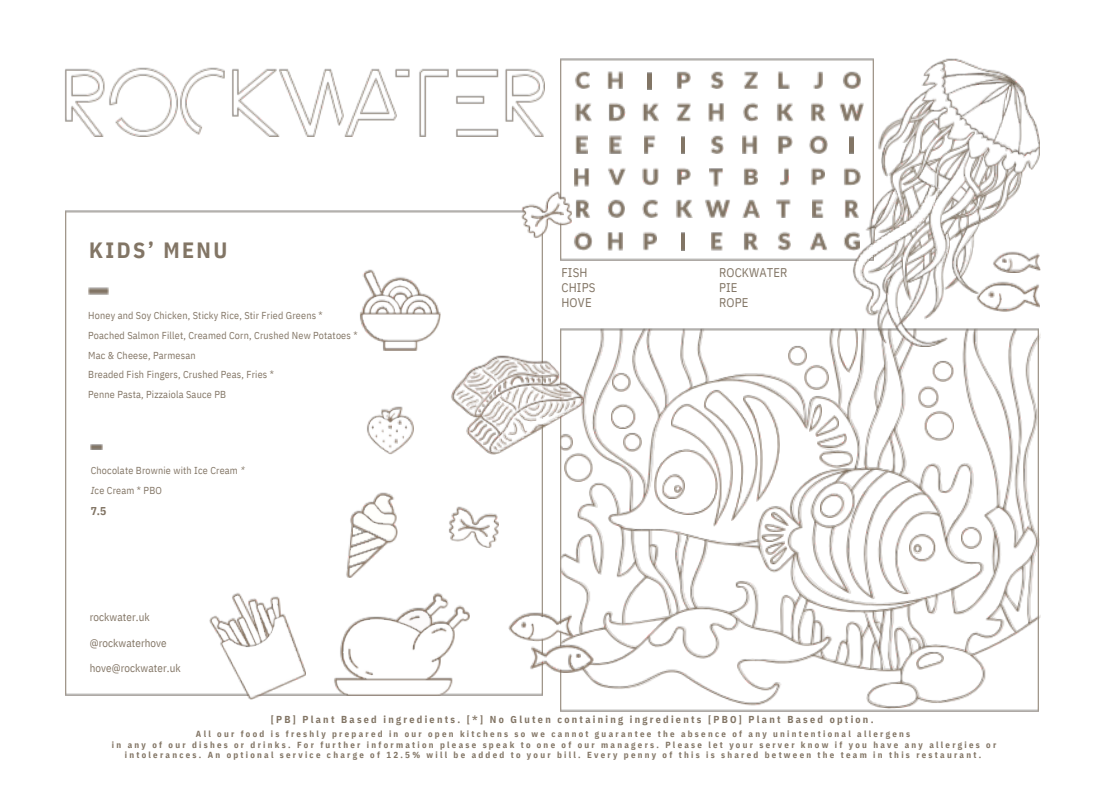
<style>
.page{position:relative;width:1105px;height:796px;background:#fff}
.page>*{position:absolute;margin:0;border:0;box-sizing:border-box;transform-origin:0 0}
.t1{font:700 22.12px "IBM Plex Sans Cond";letter-spacing:.11em;color:#827565}
.t2{font:12.62px/15px "IBM Plex Sans Cond";letter-spacing:.01em;color:#827565}
.t3{font:700 11.38px "IBM Plex Sans Cond";color:#827565}
.t4{font:11.12px "IBM Plex Sans Cond";letter-spacing:.01em;color:#827565}
.t5{font:10.12px/19.8px "IBM Plex Sans Cond";letter-spacing:.02em;color:#827565}
.t6{font:700 10.12px "IBM Plex Sans Cond";letter-spacing:.225em;color:#827565}
.t7{font:700 8.88px "IBM Plex Sans Cond";letter-spacing:.255em;color:#827565}
.s1{font-style:italic}
</style>
<div class="page">
<img style="left:65px;top:67px;width:479px;height:70px">
<img style="left:65px;top:210px;width:478px;height:486px">
<img style="left:560px;top:329px;width:478px;height:382px">
<img style="left:451px;top:355px;width:132px;height:100px">
<img style="left:452px;top:356px;width:105px;height:60px">
<img style="left:480px;top:383px;width:102px;height:69px">
<img style="left:490px;top:396px;width:92px;height:57px">
<img style="left:448px;top:507px;width:51px;height:41px">
<img style="left:449px;top:508px;width:48px;height:39px">
<img style="left:457px;top:518px;width:33px;height:19px">
<img style="left:360px;top:269px;width:80px;height:81px">
<img style="left:365px;top:271px;width:17px;height:24px">
<img style="left:363px;top:295px;width:74px;height:17px">
<img style="left:394px;top:298px;width:12px;height:9px">
<img style="left:389px;top:296px;width:22px;height:2px">
<img style="left:381px;top:278px;width:38px;height:18px">
<img style="left:406px;top:301px;width:25px;height:11px">
<svg style="left:413px;top:307px;width:11px;height:5px"></svg>
<img style="left:384px;top:340px;width:32px;height:8px">
<img style="left:361px;top:312px;width:77px;height:28px">
<img style="left:346px;top:493px;width:51px;height:84px">
<img style="left:374px;top:494px;width:18px;height:9px">
<img style="left:362px;top:503px;width:33px;height:9px">
<img style="left:352px;top:512px;width:43px;height:29px">
<svg style="left:353px;top:527px;width:11px;height:5px"></svg>
<img style="left:351px;top:532px;width:25px;height:5px">
<img style="left:350px;top:537px;width:35px;height:21px">
<img style="left:348px;top:547px;width:30px;height:21px">
<img style="left:348px;top:562px;width:15px;height:14px">
<img style="left:208px;top:593px;width:98px;height:106px">
<img style="left:211px;top:617px;width:10px;height:25px">
<img style="left:217px;top:622px;width:4px;height:22px">
<img style="left:232px;top:594px;width:29px;height:21px">
<img style="left:249px;top:600px;width:17px;height:15px">
<img style="left:256px;top:604px;width:14px;height:11px">
<img style="left:266px;top:608px;width:4px;height:7px">
<img style="left:270px;top:598px;width:8px;height:17px">
<img style="left:221px;top:615px;width:83px;height:83px">
<img style="left:529px;top:643px;width:65px;height:29px">
<svg style="left:576px;top:653px;width:4px;height:5px"></svg>
<img style="left:507px;top:613px;width:65px;height:29px">
<img style="left:510px;top:614px;width:58px;height:25px">
<svg style="left:520px;top:622px;width:7px;height:6px"></svg>
<img style="left:333px;top:593px;width:136px;height:103px">
<img style="left:336px;top:678px;width:115px;height:17px">
<img style="left:447px;top:608px;width:21px;height:20px">
<img style="left:425px;top:595px;width:21px;height:21px">
<img style="left:398px;top:609px;width:32px;height:9px">
<img style="left:342px;top:618px;width:112px;height:62px">
<img style="left:366px;top:407px;width:47px;height:48px">
<img style="left:367px;top:416px;width:44px;height:37px">
<svg style="left:370px;top:408px;width:37px;height:40px"></svg>
<img style="left:560px;top:59px;width:292px;height:201px">
<img style="left:852px;top:59px;width:187px;height:287px">
<img style="left:969px;top:186px;width:5px;height:35px">
<img style="left:895px;top:321px;width:44px;height:25px">
<img style="left:951px;top:221px;width:28px;height:66px">
<img style="left:952px;top:221px;width:26px;height:66px">
<img style="left:939px;top:282px;width:10px;height:29px">
<img style="left:908px;top:171px;width:61px;height:111px">
<img style="left:904px;top:313px;width:25px;height:8px">
<img style="left:877px;top:313px;width:11px;height:18px">
<img style="left:885px;top:313px;width:19px;height:14px">
<img style="left:852px;top:185px;width:87px;height:128px">
<img style="left:870px;top:227px;width:4px;height:17px">
<img style="left:897px;top:189px;width:1px;height:39px">
<img style="left:871px;top:189px;width:26px;height:39px">
<img style="left:870px;top:190px;width:22px;height:37px">
<img style="left:881px;top:91px;width:40px;height:80px">
<img style="left:921px;top:62px;width:118px;height:110px">
<img style="left:942px;top:74px;width:64px;height:20px">
<img style="left:947px;top:81px;width:33px;height:36px">
<img style="left:980px;top:81px;width:31px;height:5px">
<img style="left:959px;top:86px;width:33px;height:56px">
<img style="left:992px;top:82px;width:29px;height:71px">
<img style="left:1012px;top:84px;width:27px;height:72px">
<img style="left:520px;top:191px;width:52px;height:48px">
<img style="left:523px;top:192px;width:47px;height:44px">
<img style="left:530px;top:202px;width:33px;height:26px">
<img style="left:88px;top:287px;width:21px;height:8px">
<p class="t1" style="left:89px;top:236px;width:140px">KIDS’ MENU</p>
<p class="t5" style="left:88px;top:306px;width:271px">Honey and Soy Chicken, Sticky Rice, Stir Fried Greens * Poached Salmon Fillet, Creamed Corn, Crushed New Potatoes * Mac &amp; Cheese, Parmesan<br>Breaded Fish Fingers, Crushed Peas, Fries *<br>Penne Pasta, Pizzaiola Sauce PB</p>
<p class="t5" style="left:91px;top:461px;width:155px">Chocolate Brownie with Ice Cream <span class="s1">*<br>I</span>ce Cream * PBO</p>
<p class="t3" style="left:91px;top:503px;width:17px">7.5</p>
<p class="t4" style="left:90px;top:610px;width:62px">rockwater.uk</p>
<p class="t4" style="left:90px;top:635px;width:79px">@rockwaterhove</p>
<p class="t4" style="left:90px;top:660px;width:93px">hove@rockwater.uk</p>
<p class="t2" style="left:561px;top:265px;width:36px">FISH<br>CHIPS<br>HOVE</p>
<p class="t2" style="left:719px;top:265px;width:70px">ROCKWATER<br>PIE<br>ROPE</p>
<p class="t6" style="left:271px;top:712px;width:604px">[PB] Plant Based ingredients. [*] No Gluten containing ingredients [PBO] Plant Based option.</p>
<p class="t7" style="left:196px;top:728px;width:715px">All our food is freshly prepared in our open kitchens so we cannot guarantee the absence of any unintentional allergens</p>
<p class="t7" style="left:112px;top:739px;width:885px">in any of our dishes or drinks. For further information please speak to one of our managers. Please let your server know if you have any allergies or</p>
<p class="t7" style="left:125px;top:749px;width:857px">intolerances. An optional service charge of 12.5% will be added to your bill. Every penny of this is shared between the team in this restaurant.</p>
</div>
